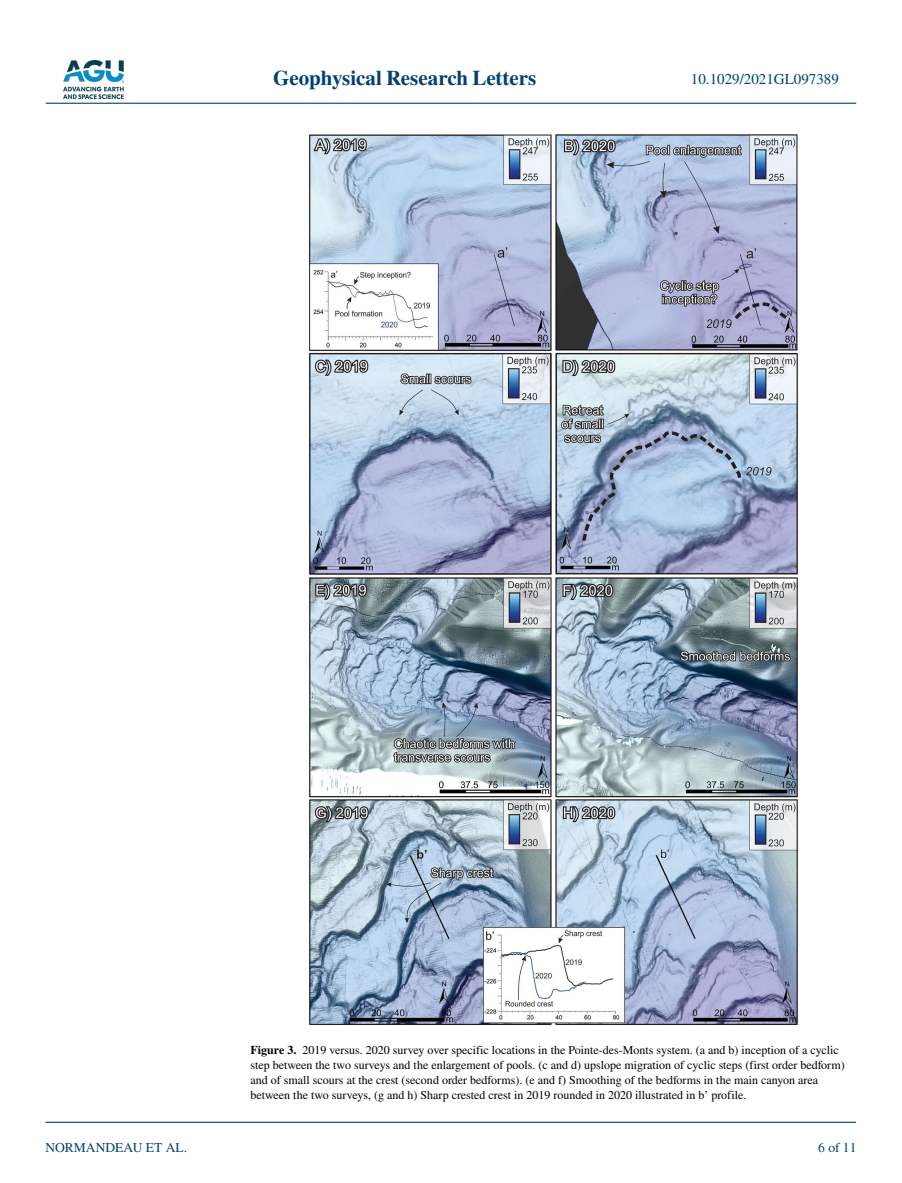
<style>
.page{position:relative;width:902px;height:1183px;background:#fff}
.page>*{position:absolute;margin:0;border:0;box-sizing:border-box;transform-origin:0 0}
.t1{font:700 21px "STIX";color:#004174}
.t2{font:15px "STIX";color:#004174}
.t3{font:13.5px "STIX";color:#004174}
.t4{font:12px/15px "STIX";color:#000}
.s1{font-weight:700}
</style>
<div class="page">
<img style="left:63px;top:60px;width:60px;height:39px">
<hr style="left:46px;top:103px;width:810px;height:1px;background:#004174">
<hr style="left:45px;top:1121px;width:810px;height:1px;background:#004174">
<img style="left:309px;top:134px;width:489px;height:891px">
<h1 class="t1" style="left:273px;top:66px;width:265px">Geophysical Research Letters</h1>
<p class="t2" style="left:691px;top:69px;width:149px">10.1029/2021GL097389</p>
<p class="t3" style="left:45px;top:1138px;width:143px">NORMANDEAU ET AL.</p>
<p class="t4" style="left:250px;top:1043px;width:595px"><span class="s1">Figure 3.</span> 2019 versus. 2020 survey over specific locations in the Pointe-des-Monts system. (a and b) inception of a cyclic step between the two surveys and the enlargement of pools. (c and d) upslope migration of cyclic steps (first order bedform) and of small scours at the crest (second order bedforms). (e and f) Smoothing of the bedforms in the main canyon area between the two surveys, (g and h) Sharp crested crest in 2019 rounded in 2020 illustrated in b’ profile.</p>
<p class="t3" style="left:818px;top:1138px;width:40px">6 of 11</p>
</div>
